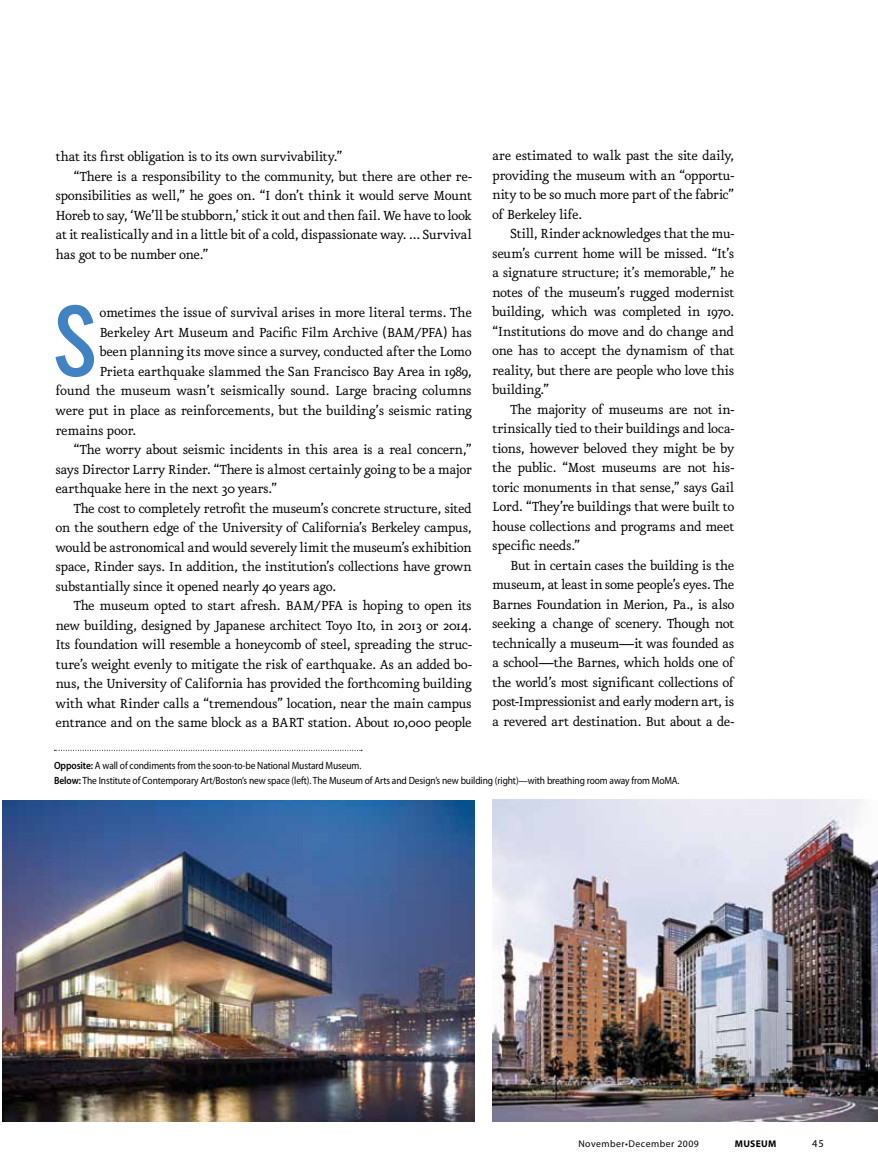
<style>
.page{position:relative;width:878px;height:1175px;background:#fff}
.page>*{position:absolute;margin:0;border:0;box-sizing:border-box;transform-origin:0 0}
.t1{font:500 94.8px "Benton Sans Comp";color:#4182c3}
.t2{font:15.75px/19.5px "Eureka";letter-spacing:-.025em;color:#000;text-align:justify}
.t3{font:10.5px/15.8px "Myriad Pro";letter-spacing:-.01em;color:#000;scale:.9 1}
.t4{font:10.5px "Myriad Pro";letter-spacing:-.01em;color:#000}
.t5{font:9.75px "Myriad Pro";letter-spacing:.05em;color:#000}
.t6{font:700 9.75px "Myriad";letter-spacing:.025em;color:#000}
.s1{font-weight:600}
</style>
<div class="page">
<img style="left:2px;top:800px;width:472px;height:321px">
<img style="left:492px;top:799px;width:386px;height:322px">
<svg style="left:54px;top:750px;width:308px;height:1px"></svg>
<p class="t2" style="left:492px;top:147px;width:244px">are estimated to walk past the site daily, providing the museum with an “opportu&shy;nity to be so much more part of the fabric” of Berkeley life.</p>
<p class="t2" style="left:492px;top:225px;width:244px;text-indent:18px">Still, Rinder acknowledges that the mu&shy;seum’s current home will be missed. “It’s a signature structure; it’s memorable,” he notes of the museum’s rugged modernist building, which was completed in 1970. “Institutions do move and do change and one has to accept the dynamism of that reality, but there are people who love this building.”</p>
<p class="t2" style="left:492px;top:400px;width:244px;text-indent:18px">The majority of museums are not in&shy;trinsically tied to their buildings and loca&shy;tions, however beloved they might be by the public. “Most museums are not his&shy;toric monuments in that sense,” says Gail Lord. “They’re buildings that were built to house collections and programs and meet specific needs.”</p>
<p class="t2" style="left:492px;top:556px;width:244px;text-indent:18px">But in certain cases the building is the museum, at least in some people’s eyes. The Barnes Foundation in Merion, Pa., is also seeking a change of scenery. Though not technically a museum—it was founded as a school—the Barnes, which holds one of the world’s most significant collections of post-Impressionist and early modern art, is a revered art destination. But about a de-</p>
<p class="t3" style="left:54px;top:757px;width:696px"><span class="s1">Opposite:</span> A wall of condiments from the soon-to-be National Mustard Museum.<br><span class="s1">Below:</span> The Institute of Contemporary Art/Boston’s new space (left). The Museum of Arts and Design’s new building (right)—with breathing room away from MoMA.</p>
<p class="t2" style="left:55px;top:148px;width:289px">that its first obligation is to its own survivability.”</p>
<p class="t2" style="left:73px;top:167px;width:400px">“There is a responsibility to the community, but there are other re-</p>
<p class="t2" style="left:55px;top:187px;width:418px">sponsibilities as well,” he goes on. “I don’t think it would serve Mount</p>
<p class="t2" style="left:55px;top:206px;width:418px">Horeb to say, ‘We’ll be stubborn,’ stick it out and then fail. We have to look</p>
<p class="t2" style="left:55px;top:226px;width:418px">at it realistically and in a little bit of a cold, dispassionate way. ... Survival</p>
<p class="t2" style="left:55px;top:245px;width:155px">has got to be number one.”</p>
<h1 class="t1" style="left:54px;top:286px;width:45px">S</h1>
<p class="t2" style="left:99px;top:304px;width:374px">ometimes the issue of survival arises in more literal terms. The</p>
<p class="t2" style="left:99px;top:323px;width:374px">Berkeley Art Museum and Pacific Film Archive (BAM/PFA) has</p>
<p class="t2" style="left:99px;top:343px;width:374px">been planning its move since a survey, conducted after the Lomo</p>
<p class="t2" style="left:99px;top:362px;width:374px">Prieta earthquake slammed the San Francisco Bay Area in 1989,</p>
<p class="t2" style="left:55px;top:382px;width:418px">found the museum wasn’t seismically sound. Large bracing columns</p>
<p class="t2" style="left:55px;top:401px;width:418px">were put in place as reinforcements, but the building’s seismic rating</p>
<p class="t2" style="left:55px;top:421px;width:82px">remains poor.</p>
<p class="t2" style="left:73px;top:440px;width:400px">“The worry about seismic incidents in this area is a real concern,”</p>
<p class="t2" style="left:55px;top:460px;width:418px">says Director Larry Rinder. “There is almost certainly going to be a major</p>
<p class="t2" style="left:55px;top:479px;width:223px">earthquake here in the next 30 years.”</p>
<p class="t2" style="left:73px;top:499px;width:400px">The cost to completely retrofit the museum’s concrete structure, sited</p>
<p class="t2" style="left:55px;top:518px;width:418px">on the southern edge of the University of California’s Berkeley campus,</p>
<p class="t2" style="left:55px;top:538px;width:418px">would be astronomical and would severely limit the museum’s exhibition</p>
<p class="t2" style="left:55px;top:557px;width:418px">space, Rinder says. In addition, the institution’s collections have grown</p>
<p class="t2" style="left:55px;top:577px;width:282px">substantially since it opened nearly 40 years ago.</p>
<p class="t2" style="left:73px;top:596px;width:400px">The museum opted to start afresh. BAM/PFA is hoping to open its</p>
<p class="t2" style="left:55px;top:616px;width:418px">new building, designed by Japanese architect Toyo Ito, in 2013 or 2014.</p>
<p class="t2" style="left:55px;top:635px;width:418px">Its foundation will resemble a honeycomb of steel, spreading the struc-</p>
<p class="t2" style="left:55px;top:655px;width:418px">ture’s weight evenly to mitigate the risk of earthquake. As an added bo-</p>
<p class="t2" style="left:55px;top:674px;width:418px">nus, the University of California has provided the forthcoming building</p>
<p class="t2" style="left:55px;top:694px;width:418px">with what Rinder calls a “tremendous” location, near the main campus</p>
<p class="t2" style="left:55px;top:713px;width:418px">entrance and on the same block as a BART station. About 10,000 people</p>
<p class="t5" style="left:578px;top:1137px;width:122px">November•December 2009</p>
<p class="t6" style="left:734px;top:1138px;width:42px">MUSEUM</p>
<p class="t4" style="left:812px;top:1136px;width:13px">45</p>
</div>
